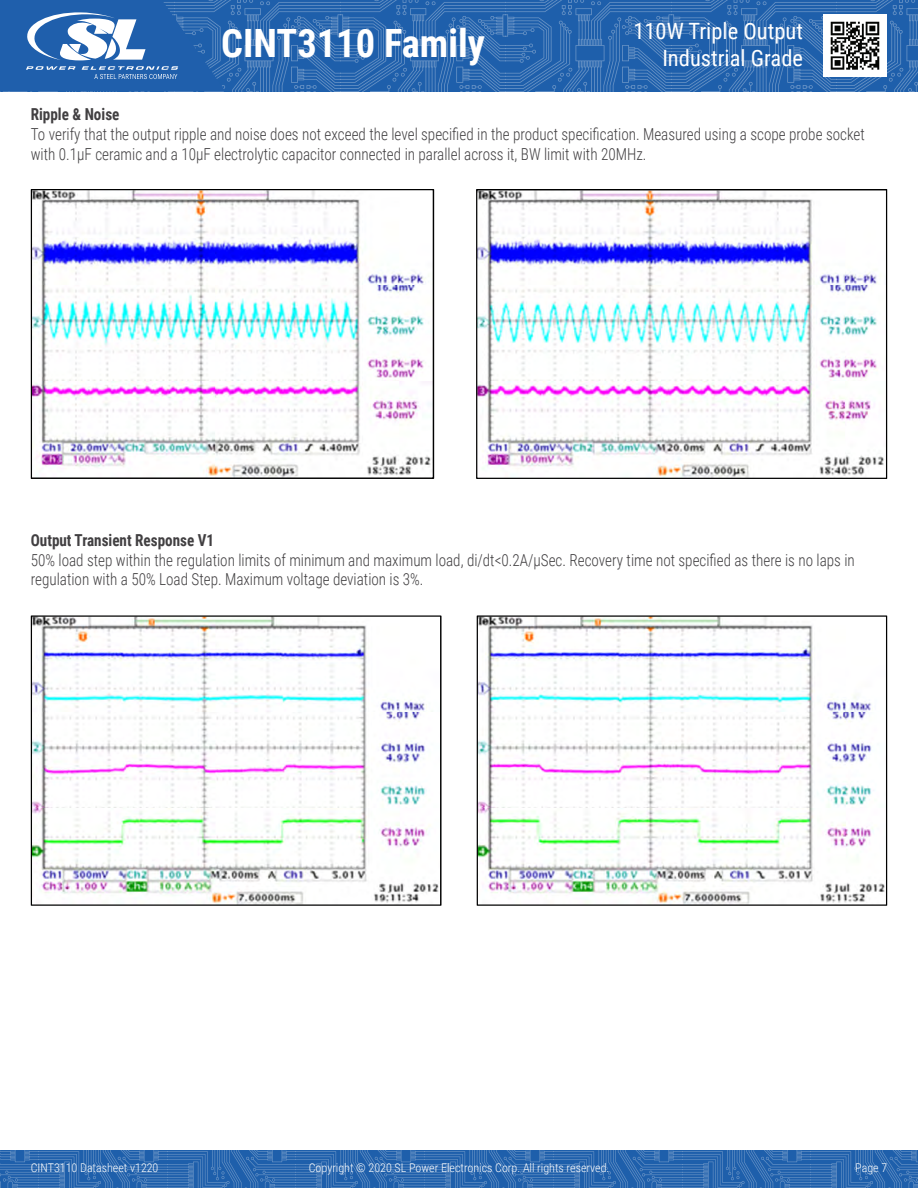
<style>
.page{position:relative;width:918px;height:1188px;background:#fff}
.page>*{position:absolute;margin:0;border:0;box-sizing:border-box;transform-origin:0 0}
.t1{font:700 39px "Roboto Condensed";color:#fff}
.t2{font:22.5px "Roboto Condensed";color:#fff}
.Features_text{font:300 16.5px/19.8px "Roboto Condensed";color:#413f41;scale:.92 1}
.Features_text-2{font:700 16.5px "Roboto Condensed";color:#413f41;scale:.92 1}
.t3{font:300 12px "Roboto Condensed";color:#fff}
</style>
<div class="page">
<img style="left:0;top:1150px;width:918px;height:38px">
<img style="left:0;top:0;width:918px;height:92px">
<svg style="left:0;top:0;width:225px;height:91px;background:#4177b8"></svg>
<img style="left:824px;top:15px;width:62px;height:62px">
<svg style="left:31px;top:189px;width:403px;height:290px"></svg>
<svg style="left:476px;top:189px;width:411px;height:290px"></svg>
<svg style="left:31px;top:615px;width:411px;height:291px"></svg>
<svg style="left:477px;top:615px;width:410px;height:291px"></svg>
<h1 class="t1" style="left:221px;top:16px;width:265px">CINT3110 Family</h1>
<h2 class="t2" style="left:633px;top:15px;width:171px">110W Triple Output</h2>
<h2 class="t2" style="left:662px;top:42px;width:142px">Industrial Grade</h2>
<p class="Features_text-2" style="left:31px;top:103px;width:98px">Ripple &amp; Noise</p>
<p class="Features_text" style="left:31px;top:124px;width:908px">To verify that the output ripple and noise does not exceed the level specified in the product specification. Measured using a scope probe socket with 0.1μF ceramic and a 10μF electrolytic capacitor connected in parallel across it, BW limit with 20MHz.</p>
<p class="Features_text-2" style="left:31px;top:528px;width:201px">Output Transient Response V1</p>
<p class="Features_text" style="left:31px;top:549px;width:897px">50% load step within the regulation limits of minimum and maximum load, di/dt&lt;0.2A/μSec. Recovery time not specified as there is no laps in regulation with a 50% Load Step. Maximum voltage deviation is 3%.</p>
<p class="t3" style="left:31px;top:1159px;width:129px">CINT3110 Datasheet v1220</p>
<p class="t3" style="left:309px;top:1159px;width:302px">Copyright © 2020 SL Power Electronics Corp. All rights reserved.</p>
<p class="t3" style="left:855px;top:1159px;width:33px">Page 7</p>
</div>
